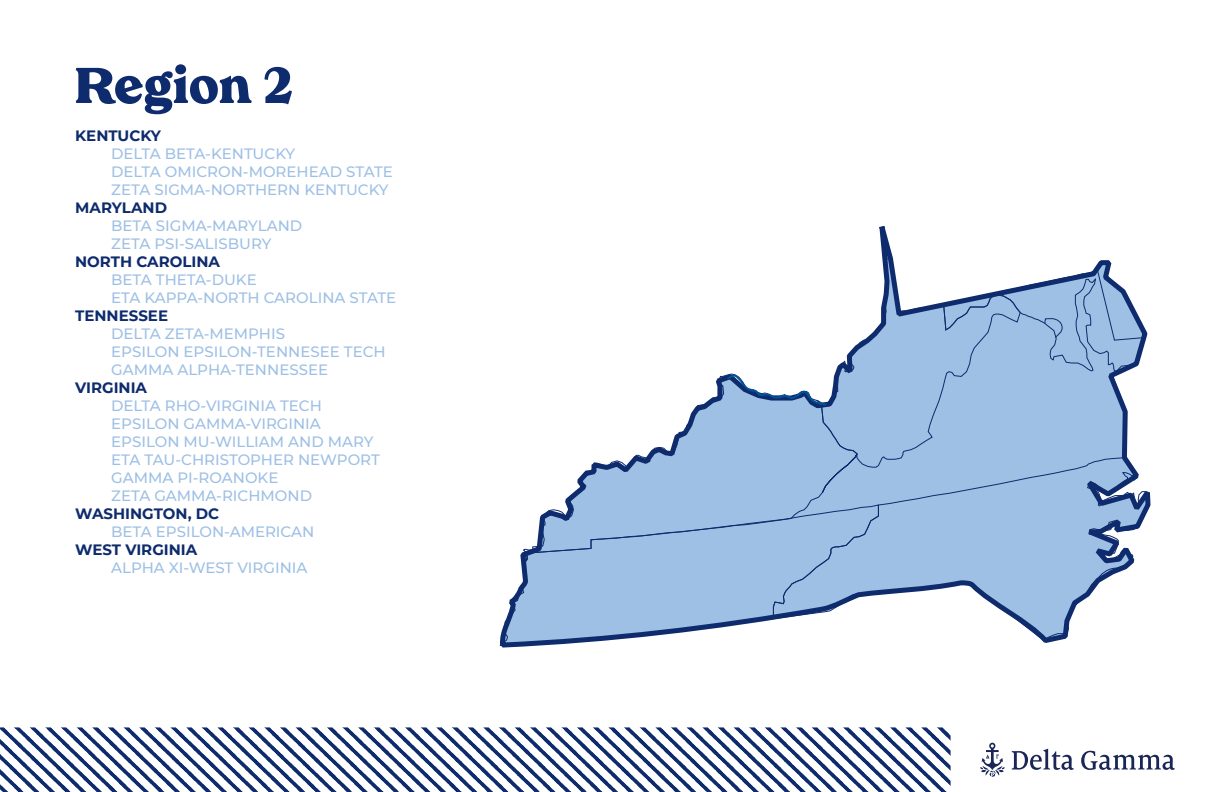
<style>
.page{position:relative;width:1224px;height:792px;background:#fff}
.page>*{position:absolute;margin:0;border:0;box-sizing:border-box;transform-origin:0 0}
.t1{font:900 50.2px "Tropiline";color:#0d2b6d}
.t2{font:500 15px/18px "Montserrat";color:#9ec0e5}
.t3{font:700 15px "Montserrat";color:#0d2b6d}
</style>
<div class="page">
<svg style="left:1012px;top:749px;width:62px;height:21px"></svg>
<svg style="left:1081px;top:751px;width:94px;height:19px"></svg>
<svg style="left:980px;top:743px;width:25px;height:34px"></svg>
<img style="left:0;top:727px;width:950px;height:65px">
<svg style="left:501px;top:226px;width:650px;height:422px"></svg>
<svg style="left:499px;top:504px;width:380px;height:142px"></svg>
<svg style="left:523px;top:373px;width:294px;height:191px"></svg>
<svg style="left:773px;top:457px;width:376px;height:184px"></svg>
<svg style="left:817px;top:249px;width:204px;height:244px"></svg>
<svg style="left:943px;top:270px;width:200px;height:101px"></svg>
<svg style="left:725px;top:373px;width:104px;height:34px"></svg>
<h1 class="t1" style="left:75px;top:56px;width:220px">Region 2</h1>
<p class="t3" style="left:75px;top:125px;width:87px">KENTUCKY</p>
<p class="t2" style="left:111px;top:144px;width:283px">DELTA BETA-KENTUCKY<br>DELTA OMICRON-MOREHEAD STATE<br>ZETA SIGMA-NORTHERN KENTUCKY</p>
<p class="t3" style="left:75px;top:197px;width:93px">MARYLAND</p>
<p class="t2" style="left:111px;top:216px;width:193px">BETA SIGMA-MARYLAND<br>ZETA PSI-SALISBURY</p>
<p class="t3" style="left:75px;top:251px;width:146px">NORTH CAROLINA</p>
<p class="t2" style="left:111px;top:270px;width:287px">BETA THETA-DUKE<br>ETA KAPPA-NORTH CAROLINA STATE</p>
<p class="t3" style="left:75px;top:305px;width:94px">TENNESSEE</p>
<p class="t2" style="left:111px;top:324px;width:276px">DELTA ZETA-MEMPHIS<br>EPSILON EPSILON-TENNESEE TECH<br>GAMMA ALPHA-TENNESSEE</p>
<p class="t3" style="left:75px;top:377px;width:73px">VIRGINIA</p>
<p class="t2" style="left:111px;top:396px;width:270px">DELTA RHO-VIRGINIA TECH<br>EPSILON GAMMA-VIRGINIA<br>EPSILON MU-WILLIAM AND MARY<br>ETA TAU-CHRISTOPHER NEWPORT<br>GAMMA PI-ROANOKE<br>ZETA GAMMA-RICHMOND</p>
<p class="t3" style="left:75px;top:503px;width:146px">WASHINGTON, DC</p>
<p class="t2" style="left:111px;top:522px;width:205px">BETA EPSILON-AMERICAN</p>
<p class="t3" style="left:75px;top:539px;width:124px">WEST VIRGINIA</p>
<p class="t2" style="left:111px;top:558px;width:198px">ALPHA XI-WEST VIRGINIA</p>
</div>
